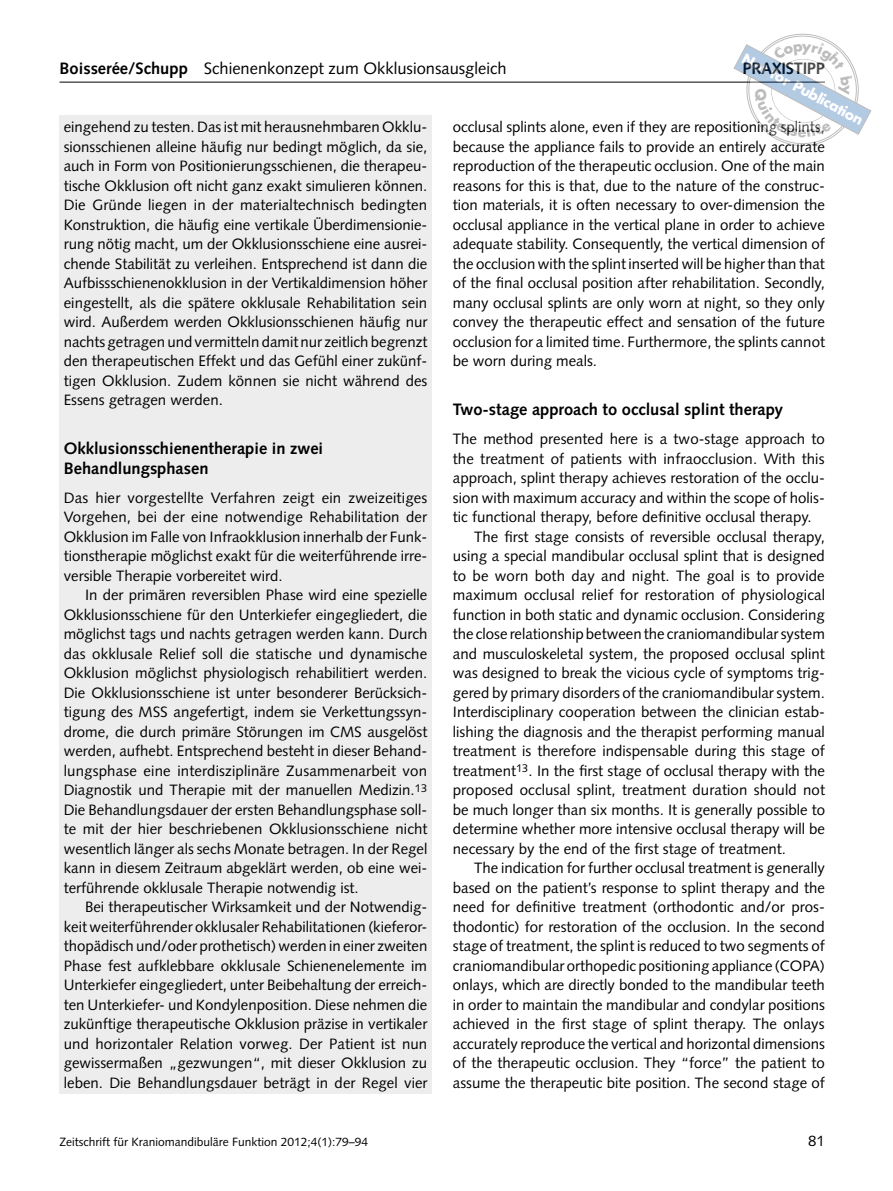
<style>
.page{position:relative;width:893px;height:1191px;background:#fff}
.page>*{position:absolute;margin:0;border:0;box-sizing:border-box;transform-origin:0 0}
.t1{font:700 16.5px/19.5px "Syntax LT Std";color:#000}
.t2{font:16.5px "Syntax LT Std";color:#000}
.t3{font:700 16.5px "Syntax LT Std";letter-spacing:-.02em;color:#000}
.t4{font:700 15.9px "Futura T";color:#fff}
.t5{font:15px/19.5px "Syntax LT Std";color:#000;text-align:justify}
.t6{font:12px "Syntax LT Std";color:#000}
.s1{font-weight:700}
</style>
<div class="page">
<hr style="left:60px;top:82px;width:765px;height:1px;background:#000">
<div style="left:60px;top:115px;width:372px;height:978px;background:#ededed"></div>
<svg style="left:733px;top:33px;width:139px;height:113px"></svg>
<p class="t4" style="left:746px;top:51px;width:137px;rotate:28deg">Not for Publication</p>
<p class="t2" style="left:60px;top:60px;width:448px"><span class="s1">Boisserée/Schupp</span> Schienenkonzept zum Okklusionsausgleich</p>
<p class="t3" style="left:743px;top:59px;width:84px">PRAXISTIPP</p>
<p class="t5" style="left:453px;top:118px;width:374px">occlusal splints alone, even if they are repositioning splints, because the appliance fails to provide an entirely accurate reproduction of the therapeutic occlusion. One of the main reasons for this is that, due to the nature of the construc&shy;tion materials, it is often necessary to over-dimension the occlusal appliance in the vertical plane in order to achieve adequate stability. Consequently, the vertical dimension of the occlusion with the splint inserted will be higher than that of the final occlusal position after rehabilitation. Secondly, many occlusal splints are only worn at night, so they only convey the therapeutic effect and sensation of the future occlusion for a limited time. Furthermore, the splints cannot be worn during meals.</p>
<p class="t1" style="left:453px;top:400px;width:332px">Two-stage approach to occlusal splint therapy</p>
<p class="t5" style="left:453px;top:430px;width:374px">The method presented here is a two-stage approach to</p>
<p class="t5" style="left:453px;top:449px;width:373px">the treatment of patients with infraocclusion. With this</p>
<p class="t5" style="left:453px;top:469px;width:374px">approach, splint therapy achieves restoration of the occlu-</p>
<p class="t5" style="left:453px;top:488px;width:374px">sion with maximum accuracy and within the scope of holis-</p>
<p class="t5" style="left:453px;top:508px;width:360px">tic functional therapy, before definitive occlusal therapy.</p>
<p class="t5" style="left:474px;top:527px;width:352px">The first stage consists of reversible occlusal therapy,</p>
<p class="t5" style="left:453px;top:547px;width:374px">using a special mandibular occlusal splint that is designed</p>
<p class="t5" style="left:453px;top:566px;width:373px">to be worn both day and night. The goal is to provide</p>
<p class="t5" style="left:453px;top:586px;width:374px">maximum occlusal relief for restoration of physiological</p>
<p class="t5" style="left:453px;top:605px;width:374px">function in both static and dynamic occlusion. Considering</p>
<p class="t5" style="left:453px;top:625px;width:374px">the close relationship between the craniomandibular system</p>
<p class="t5" style="left:453px;top:644px;width:374px">and musculoskeletal system, the proposed occlusal splint</p>
<p class="t5" style="left:453px;top:664px;width:374px">was designed to break the vicious cycle of symptoms trig-</p>
<p class="t5" style="left:453px;top:683px;width:374px">gered by primary disorders of the craniomandibular system.</p>
<p class="t5" style="left:453px;top:703px;width:374px">Interdisciplinary cooperation between the clinician estab-</p>
<p class="t5" style="left:453px;top:722px;width:373px">lishing the diagnosis and the therapist performing manual</p>
<p class="t5" style="left:453px;top:742px;width:374px">treatment is therefore indispensable during this stage of</p>
<p class="t5" style="left:453px;top:761px;width:374px">treatment<sup>13</sup>. In the first stage of occlusal therapy with the</p>
<p class="t5" style="left:453px;top:781px;width:374px">proposed occlusal splint, treatment duration should not</p>
<p class="t5" style="left:453px;top:800px;width:374px">be much longer than six months. It is generally possible to</p>
<p class="t5" style="left:453px;top:820px;width:374px">determine whether more intensive occlusal therapy will be</p>
<p class="t5" style="left:453px;top:839px;width:335px">necessary by the end of the first stage of treatment.</p>
<p class="t5" style="left:474px;top:859px;width:352px">The indication for further occlusal treatment is generally</p>
<p class="t5" style="left:453px;top:878px;width:374px">based on the patient’s response to splint therapy and the</p>
<p class="t5" style="left:453px;top:898px;width:371px">need for definitive treatment (orthodontic and/or pros-</p>
<p class="t5" style="left:453px;top:917px;width:374px">thodontic) for restoration of the occlusion. In the second</p>
<p class="t5" style="left:453px;top:937px;width:374px">stage of treatment, the splint is reduced to two segments of</p>
<p class="t5" style="left:453px;top:956px;width:374px">craniomandibular orthopedic positioning appliance (COPA)</p>
<p class="t5" style="left:453px;top:976px;width:374px">onlays, which are directly bonded to the mandibular teeth</p>
<p class="t5" style="left:453px;top:995px;width:374px">in order to maintain the mandibular and condylar positions</p>
<p class="t5" style="left:453px;top:1015px;width:373px">achieved in the first stage of splint therapy. The onlays</p>
<p class="t5" style="left:453px;top:1034px;width:374px">accurately reproduce the vertical and horizontal dimensions</p>
<p class="t5" style="left:453px;top:1054px;width:374px">of the therapeutic occlusion. They “force” the patient to</p>
<p class="t5" style="left:453px;top:1073px;width:374px">assume the therapeutic bite position. The second stage of</p>
<p class="t5" style="left:64px;top:118px;width:365px">eingehend zu testen. Das ist mit herausnehmbaren Okklu&shy;sionsschienen alleine häufig nur bedingt möglich, da sie, auch in Form von Positionierungsschienen, die therapeu&shy;tische Okklusion oft nicht ganz exakt simulieren können.<br>Die Gründe liegen in der materialtechnisch bedingten Konstruktion, die häufig eine vertikale Überdimensionie&shy;rung nötig macht, um der Okklusionsschiene eine ausrei&shy;chende Stabilität zu verleihen. Entsprechend ist dann die Aufbissschienenokklusion in der Vertikaldimension höher eingestellt, als die spätere okklusale Rehabilitation sein wird. Außerdem werden Okklusionsschienen häufig nur nachts getragen und vermitteln damit nur zeitlich begrenzt den therapeutischen Effekt und das Gefühl einer zukünf&shy;tigen Okklusion. Zudem können sie nicht während des Essens getragen werden.</p>
<p class="t1" style="left:64px;top:439px;width:261px">Okklusionsschienentherapie in zwei<br>Behandlungsphasen</p>
<p class="t5" style="left:64px;top:488px;width:365px">Das hier vorgestellte Verfahren zeigt ein zweizeitiges Vorgehen, bei der eine notwendige Rehabilitation der Okklusion im Falle von Infraokklusion innerhalb der Funk&shy;tionstherapie möglichst exakt für die weiterführende irre&shy;versible Therapie vorbereitet wird.</p>
<p class="t5" style="left:64px;top:586px;width:365px;text-indent:21px">In der primären reversiblen Phase wird eine spezielle Okklusionsschiene für den Unterkiefer eingegliedert, die möglichst tags und nachts getragen werden kann. Durch das okklusale Relief soll die statische und dynamische Okklusion möglichst physiologisch rehabilitiert werden.<br>Die Okklusionsschiene ist unter besonderer Berücksich&shy;tigung des MSS angefertigt, indem sie Verkettungssyn&shy;drome, die durch primäre Störungen im CMS ausgelöst werden, aufhebt. Entsprechend besteht in dieser Behand&shy;lungsphase eine interdisziplinäre Zusammenarbeit von Diagnostik und Therapie mit der manuellen Medizin.<sup>13<br></sup>Die Behandlungsdauer der ersten Behandlungsphase soll&shy;te mit der hier beschriebenen Okklusionsschiene nicht wesentlich länger als sechs Monate betragen. In der Regel kann in diesem Zeitraum abgeklärt werden, ob eine wei&shy;terführende okklusale Therapie notwendig ist.</p>
<p class="t5" style="left:64px;top:898px;width:365px;text-indent:21px">Bei therapeutischer Wirksamkeit und der Notwendig&shy;keit weiterführender okklusaler Rehabilitationen (kieferor&shy;thopädisch und/oder prothetisch) werden in einer zweiten Phase fest aufklebbare okklusale Schienenelemente im Unterkiefer eingegliedert, unter Beibehaltung der erreich&shy;ten Unterkiefer- und Kondylenposition. Diese nehmen die zukünftige therapeutische Okklusion präzise in vertikaler und horizontaler Relation vorweg. Der Patient ist nun gewissermaßen „gezwungen“, mit dieser Okklusion zu leben. Die Behandlungsdauer beträgt in der Regel vier</p>
<p class="t6" style="left:60px;top:1136px;width:310px">Zeitschrift für Kraniomandibuläre Funktion 2012;4(1):79–94</p>
<p class="t5" style="left:808px;top:1132px;width:18px">81</p>
</div>
